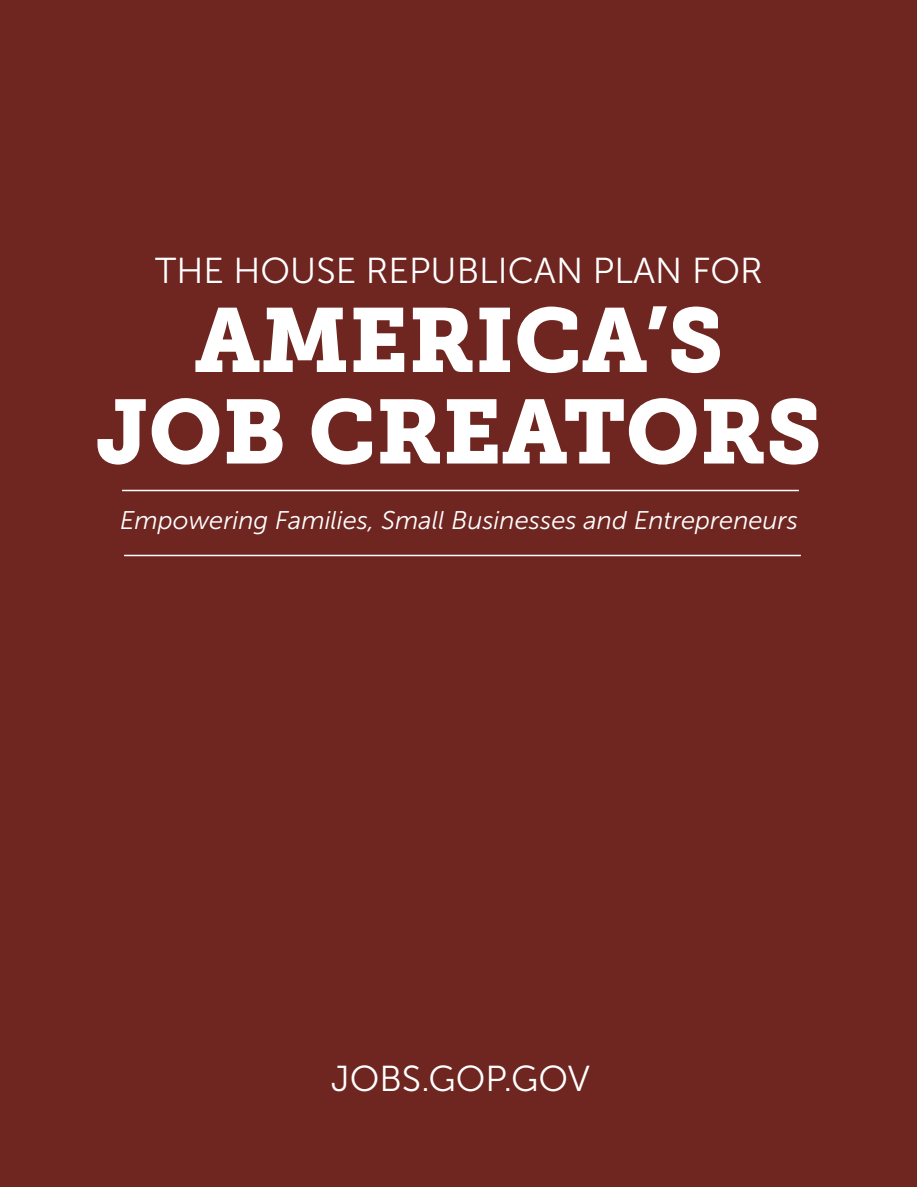
<style>
.page{position:relative;width:918px;height:1188px;background:#fff}
.page>*{position:absolute;margin:0;border:0;box-sizing:border-box;transform-origin:0 0}
.t1{font:90px/91.5px "Museo Slab 900";color:#fff;text-align:center}
.t2{font:36px "Museo Sans 300";color:#fff}
.t3{font:italic 25.5px "Museo Sans 300";color:#fff}
</style>
<div class="page">
<div style="left:1px;top:1px;width:916px;height:1186px;background:#6f2520"></div>
<hr style="left:122px;top:490px;width:677px;height:1px;background:#fff">
<hr style="left:124px;top:555px;width:677px;height:1px;background:#fff">
<h2 class="t2" style="left:155px;top:251px;width:609px">THE HOUSE REPUBLICAN PLAN FOR</h2>
<h1 class="t1" style="left:96px;top:296px;width:727px">AMERICA’S<br>JOB CREATORS</h1>
<p class="t3" style="left:120px;top:507px;width:679px">Empowering Families, Small Businesses and Entrepreneurs</p>
<h2 class="t2" style="left:331px;top:1060px;width:261px">JOBS.GOP.GOV</h2>
</div>
